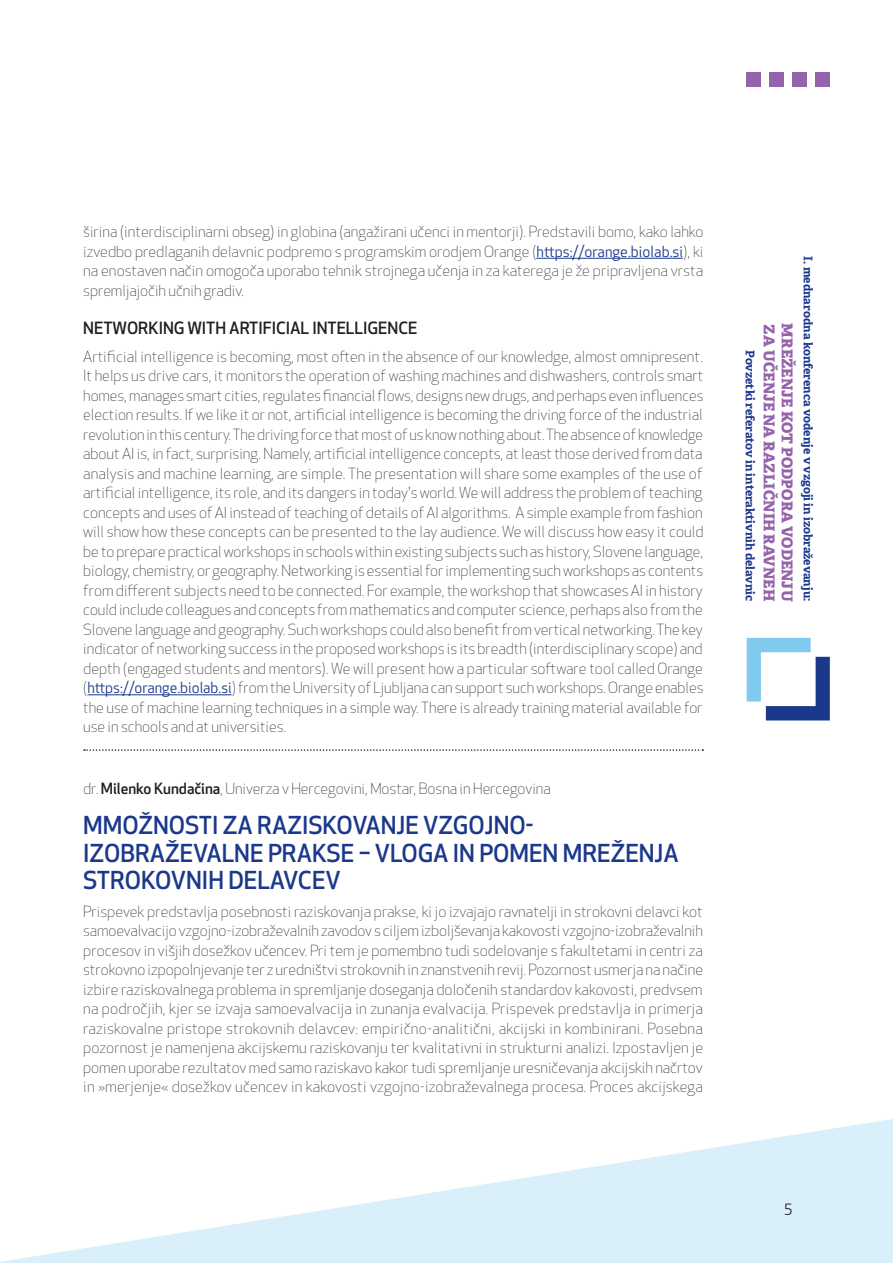
<style>
.page{position:relative;width:893px;height:1263px;background:#fff}
.page>*{position:absolute;margin:0;border:0;box-sizing:border-box;transform-origin:0 0}
.t1{font:500 24.15px/27.2px "Apex New";color:#1b388c}
.t2{font:500 16.5px "Apex New";color:#231f20}
.t3{font:300 15.15px "Apex New";color:#231f20}
.t4{font:300 15px/19.5px "Apex New";color:#231f20;text-align:justify}
.t5{font:800 15px "Adelle";letter-spacing:.01em;color:#9563aa}
.t6{font:15px "Apex New";color:#231f20}
.t7{font:700 12px "Adelle";color:#1b388c}
.s1{font-weight:400;color:#1b388c}
.s2{font-weight:500}
</style>
<div class="page">
<svg style="left:0;top:1119px;width:893px;height:144px;fill:#d9effa"></svg>
<div style="left:747px;top:72px;width:14px;height:15px;background:#9563aa"></div>
<div style="left:769px;top:72px;width:14px;height:15px;background:#9563aa"></div>
<div style="left:815px;top:72px;width:14px;height:15px;background:#9563aa"></div>
<div style="left:792px;top:72px;width:14px;height:15px;background:#9563aa"></div>
<svg style="left:747px;top:638px;width:83px;height:82px"></svg>
<hr style="left:536px;top:258px;width:147px;height:1px;background:#1b388c">
<hr style="left:87px;top:694px;width:145px;height:1px;background:#1b388c">
<svg style="left:84px;top:749px;width:619px;height:2px"></svg>
<p class="t4" style="left:83px;top:222px;width:622px">širina (interdisciplinarni obseg) in globina (angažirani učenci in mentorji). Predstavili bomo, kako lahko izvedbo predlaganih delavnic podpremo s programskim orodjem Orange (<span class="s1">https://orange.biolab.si</span>), ki na enostaven način omogoča uporabo tehnik strojnega učenja in za katerega je že pripravljena vrsta spremljajočih učnih gradiv.</p>
<p class="t2" style="left:83px;top:317px;width:336px">NETWORKING WITH ARTIFICIAL INTELLIGENCE</p>
<p class="t4" style="left:83px;top:347px;width:622px">Artificial intelligence is becoming, most often in the absence of our knowledge, almost omnipresent.<br>It helps us drive cars, it monitors the operation of washing machines and dishwashers, controls smart homes, manages smart cities, regulates financial flows, designs new drugs, and perhaps even influences election results. If we like it or not, artificial intelligence is becoming the driving force of the industrial revolution in this century. The driving force that most of us know nothing about. The absence of knowledge about AI is, in fact, surprising. Namely, artificial intelligence concepts, at least those derived from data analysis and machine learning, are simple. The presentation will share some examples of the use of artificial intelligence, its role, and its dangers in today's world. We will address the problem of teaching concepts and uses of AI instead of teaching of details of AI algorithms. A simple example from fashion will show how these concepts can be presented to the lay audience. We will discuss how easy it could be to prepare practical workshops in schools within existing subjects such as history, Slovene language, biology, chemistry, or geography. Networking is essential for implementing such workshops as contents from different subjects need to be connected. For example, the workshop that showcases AI in history could include colleagues and concepts from mathematics and computer science, perhaps also from the Slovene language and geography. Such workshops could also benefit from vertical networking. The key indicator of networking success in the proposed workshops is its breadth (interdisciplinary scope) and depth (engaged students and mentors). We will present how a particular software tool called Orange (<span class="s1">https://orange.biolab.si</span>) from the University of Ljubljana can support such workshops. Orange enables the use of machine learning techniques in a simple way. There is already training material available for use in schools and at universities.</p>
<p class="t3" style="left:83px;top:780px;width:469px">dr. <span class="s2">MILENKO KUNDAČINA</span>, Univerza v Hercegovini, Mostar, Bosna in Hercegovina</p>
<h1 class="t1" style="left:83px;top:812px;width:597px">MMOŽNOSTI ZA RAZISKOVANJE VZGOJNO-<br>IZOBRAŽEVALNE PRAKSE – VLOGA IN POMEN MREŽENJA<br>STROKOVNIH DELAVCEV</h1>
<p class="t4" style="left:83px;top:902px;width:621px">Prispevek predstavlja posebnosti raziskovanja prakse, ki jo izvajajo ravnatelji in strokovni delavci kot samoevalvacijo vzgojno-izobraževalnih zavodov s ciljem izboljševanja kakovosti vzgojno-izobraževalnih procesov in višjih dosežkov učencev. Pri tem je pomembno tudi sodelovanje s fakultetami in centri za strokovno izpopolnjevanje ter z uredništvi strokovnih in znanstvenih revij. Pozornost usmerja na načine izbire raziskovalnega problema in spremljanje doseganja določenih standardov kakovosti, predvsem na področjih, kjer se izvaja samoevalvacija in zunanja evalvacija. Prispevek predstavlja in primerja raziskovalne pristope strokovnih delavcev: empirično-analitični, akcijski in kombinirani. Posebna pozornost je namenjena akcijskemu raziskovanju ter kvalitativni in strukturni analizi. Izpostavljen je pomen uporabe rezultatov med samo raziskavo kakor tudi spremljanje uresničevanja akcijskih načrtov in »merjenje« dosežkov učencev in kakovosti vzgojno-izobraževalnega procesa. Proces akcijskega</p>
<p class="t7" style="left:758px;top:350px;width:252px;rotate:90deg">Povzetki referatov in interaktivnih delavnic</p>
<p class="t7" style="left:816px;top:256px;width:347px;rotate:90deg">I. mednarodna konferenca vodenje v vzgoji in izobraževanju:</p>
<p class="t5" style="left:779px;top:324px;width:278px;rotate:90deg">za učenje na različnih ravneh</p>
<p class="t5" style="left:797px;top:323px;width:279px;rotate:90deg">Mreženje kot podpora vodenju</p>
<p class="t6" style="left:784px;top:1198px;width:9px">5</p>
</div>
